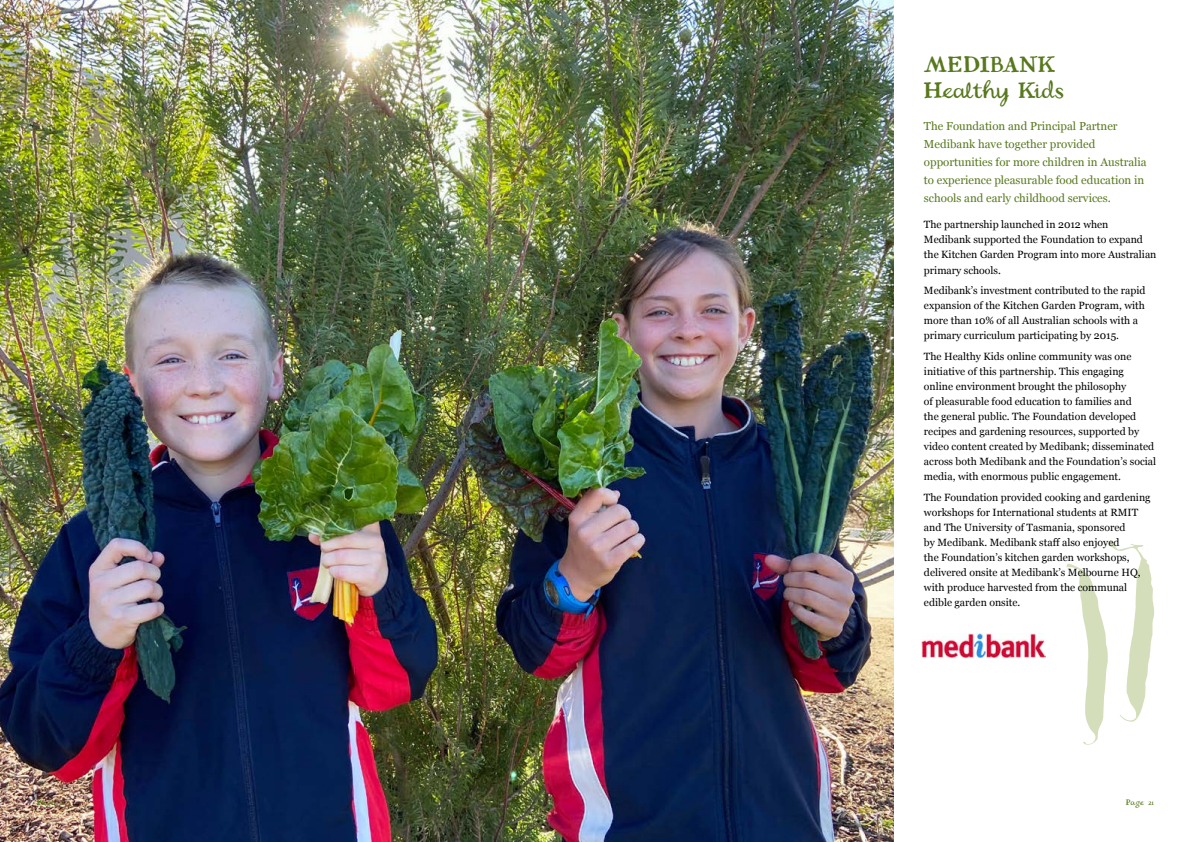
<style>
.page{position:relative;width:1191px;height:842px;background:#fff}
.page>*{position:absolute;margin:0;border:0;box-sizing:border-box;transform-origin:0 0}
.t1{font:20px/26px "Gardener Alternate";letter-spacing:-.04em;color:#57781d}
.t2{font:11.5px/18px "Georgia";color:#57781d}
.t3{font:10.5px/15px "Georgia";color:#000}
.t4{font:7px "Gardener Alternate";letter-spacing:-.005em;color:#57781d}
</style>
<div class="page">
<svg style="left:1066px;top:540px;width:88px;height:205px"></svg>
<img style="left:0;top:0;width:893px;height:842px">
<img style="left:922px;top:633px;width:123px;height:25px">
<h1 class="t1" style="left:924px;top:53px;width:141px">MEDIBANK<br>Healthy Kids</h1>
<p class="t2" style="left:924px;top:117px;width:224px">The Foundation and Principal Partner Medibank have together provided opportunities for more children in Australia to experience pleasurable food education in schools and early childhood services.</p>
<p class="t3" style="left:924px;top:217px;width:234px">The partnership launched in 2012 when Medibank supported the Foundation to expand the Kitchen Garden Program into more Australian primary schools.</p>
<p class="t3" style="left:924px;top:283px;width:223px">Medibank’s investment contributed to the rapid expansion of the Kitchen Garden Program, with more than 10% of all Australian schools with a primary curriculum participating by 2015.</p>
<p class="t3" style="left:924px;top:348px;width:234px">The Healthy Kids online community was one initiative of this partnership. This engaging<br>online environment brought the philosophy<br>of pleasurable food education to families and<br>the general public. The Foundation developed recipes and gardening resources, supported by video content created by Medibank; disseminated across both Medibank and the Foundation’s social media, with enormous public engagement.</p>
<p class="t3" style="left:924px;top:489px;width:228px">The Foundation provided cooking and gardening workshops for International students at RMIT and The University of Tasmania, sponsored<br>by Medibank. Medibank staff also enjoyed<br>the Foundation’s kitchen garden workshops, delivered onsite at Medibank’s Melbourne HQ, with produce harvested from the communal edible garden onsite.</p>
<p class="t4" style="left:37px;top:798px;width:32px">Page 20</p>
<p class="t4" style="left:1125px;top:797px;width:30px">Page 21</p>
</div>
